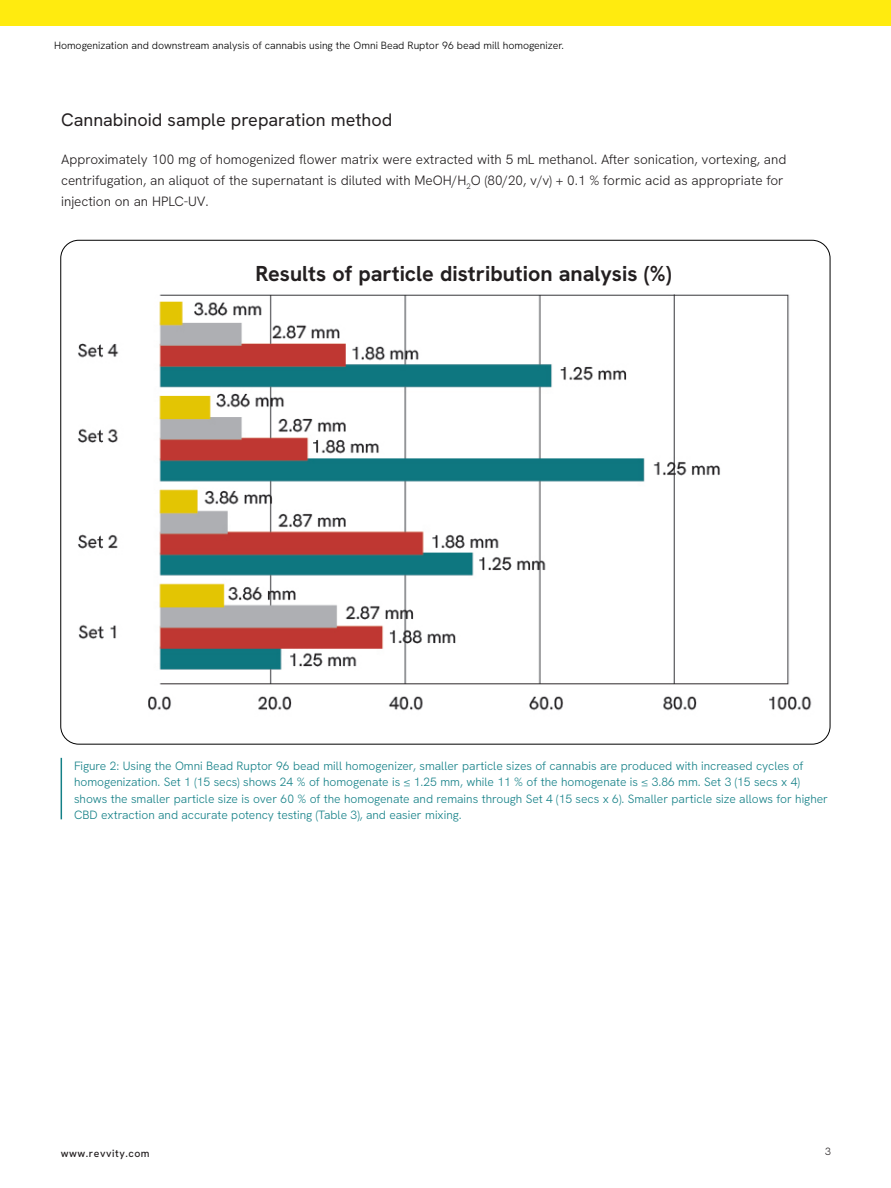
<style>
.page{position:relative;width:891px;height:1188px;background:#fff}
.page>*{position:absolute;margin:0;border:0;box-sizing:border-box;transform-origin:0 0}
.Body_Copy{font:700 21.6px "Hanken Grotesk";color:#231f20}
.Sub_Head{font:18px "Hanken Grotesk";color:#231f20}
.Body_Copy-2{font:300 13.5px/21px "Hanken Grotesk";color:#231f20}
.Captions{font:300 12px/16.5px "Hanken Grotesk";color:#148087}
.t1{font:300 10.5px "Hanken Grotesk";color:#000}
.t2{font:500 10.5px "Hanken Grotesk";letter-spacing:.05em;color:#231f20}
.t3{font:300 10.5px "Hanken Grotesk";color:#231f20}
</style>
<div class="page">
<div style="left:0;top:0;width:891px;height:26px;background:#ffeb0f"></div>
<hr style="left:61px;top:758px;width:1px;height:61px;background:#148087">
<img style="left:78px;top:294px;width:734px;height:417px">
<p class="t1" style="left:54px;top:39px;width:512px">Homogenization and downstream analysis of cannabis using the Omni Bead Ruptor 96 bead mill homogenizer.</p>
<p class="Sub_Head" style="left:61px;top:108px;width:333px">Cannabinoid sample preparation method</p>
<p class="Body_Copy-2" style="left:61px;top:148px;width:727px">Approximately 100 mg of homogenized flower matrix were extracted with 5 mL methanol. After sonication, vortexing, and centrifugation, an aliquot of the supernatant is diluted with MeOH/H<sub>2</sub>O (80/20, v/v) + 0.1 % formic acid as appropriate for injection on an HPLC-UV.</p>
<p class="Body_Copy" style="left:255px;top:259px;width:418px">Results of particle distribution analysis (%)</p>
<p class="Captions" style="left:74px;top:757px;width:755px">Figure 2: Using the Omni Bead Ruptor 96 bead mill homogenizer, smaller particle sizes of cannabis are produced with increased cycles of homogenization. Set 1 (15 secs) shows 24 % of homogenate is ≤ 1.25 mm, while 11 % of the homogenate is ≤ 3.86 mm. Set 3 (15 secs x 4) shows the smaller particle size is over 60 % of the homogenate and remains through Set 4 (15 secs x 6). Smaller particle size allows for higher CBD extraction and accurate potency testing (Table 3), and easier mixing.</p>
<p class="t2" style="left:61px;top:1147px;width:90px">www.revvity.com</p>
<p class="t3" style="left:825px;top:1145px;width:7px">3</p>
</div>
